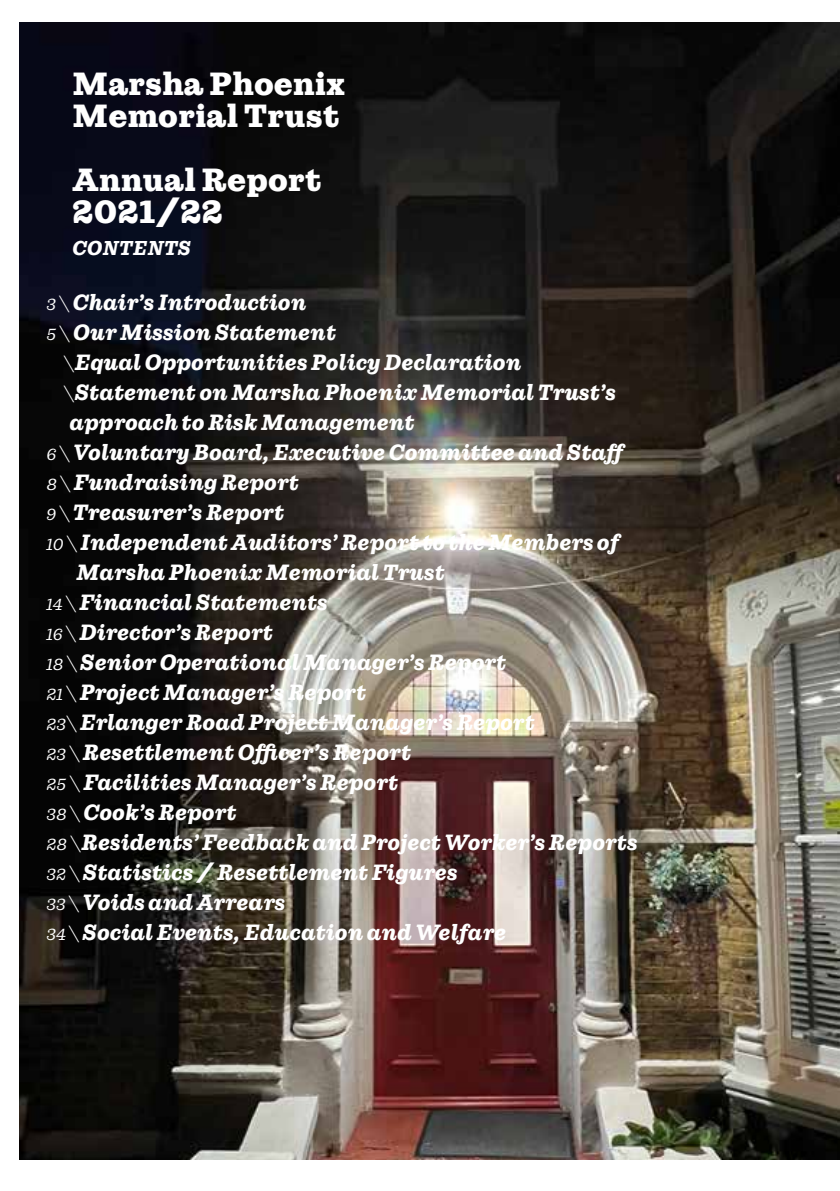
<style>
.page{position:relative;width:840px;height:1191px;background:#fff}
.page>*{position:absolute;margin:0;border:0;box-sizing:border-box;transform-origin:0 0}
.t1{font:800 32px/32px "Lagom";color:#fff}
.t2{font:italic 700 22px "Lagom";color:#fff}
.t3{font:italic 700 20px "Lagom";color:#fff}
.s1{font-weight:300;font-size:16px}
.s2{font-weight:200;font-style:normal;font-size:18px}
</style>
<div class="page">
<svg style="left:32px;top:1159px;width:20px;height:1px"></svg>
<img style="left:20px;top:23px;width:819px;height:1136px">
<h1 class="t1" style="left:72px;top:68px;width:274px">Marsha Phoenix<br>Memorial Trust</h1>
<h1 class="t1" style="left:72px;top:164px;width:251px">Annual Report<br>2021/22</h1>
<p class="t3" style="left:72px;top:236px;width:120px">CONTENTS</p>
<p class="t2" style="left:46px;top:288px;width:261px"><span class="s1">3</span> <span class="s2">\</span> Chair’s Introduction</p>
<p class="t2" style="left:46px;top:318px;width:291px"><span class="s1">5</span> <span class="s2">\</span> Our Mission Statement</p>
<p class="t2" style="left:63px;top:348px;width:459px"><span class="s2">\</span>Equal Opportunities Policy Declaration</p>
<p class="t2" style="left:63px;top:378px;width:554px"><span class="s2">\</span>Statement on Marsha Phoenix Memorial Trust’s</p>
<p class="t2" style="left:69px;top:408px;width:346px">approach to Risk Management</p>
<p class="t2" style="left:46px;top:438px;width:583px"><span class="s1">6</span> <span class="s2">\</span> Voluntary Board, Executive Committee and Staff</p>
<p class="t2" style="left:46px;top:468px;width:254px"><span class="s1">8</span> <span class="s2">\</span> Fundraising Report</p>
<p class="t2" style="left:46px;top:498px;width:239px"><span class="s1">9</span> <span class="s2">\</span> Treasurer’s Report</p>
<p class="t2" style="left:46px;top:528px;width:574px"><span class="s1">10</span> <span class="s2">\</span> Independent Auditors’ Report to the Members of</p>
<p class="t2" style="left:76px;top:558px;width:370px">Marsha Phoenix Memorial Trust</p>
<p class="t2" style="left:46px;top:588px;width:282px"><span class="s1">14</span> <span class="s2">\</span> Financial Statements</p>
<p class="t2" style="left:46px;top:618px;width:228px"><span class="s1">16</span> <span class="s2">\</span> Director’s Report</p>
<p class="t2" style="left:46px;top:648px;width:461px"><span class="s1">18</span> <span class="s2">\</span> Senior Operational Manager’s Report</p>
<p class="t2" style="left:46px;top:678px;width:321px"><span class="s1">21</span> <span class="s2">\</span> Project Manager’s Report</p>
<p class="t2" style="left:46px;top:708px;width:489px"><span class="s1">23</span><span class="s2">\</span> Erlanger Road Project Manager’s Report</p>
<p class="t2" style="left:46px;top:738px;width:366px"><span class="s1">23</span> <span class="s2">\</span> Resettlement Officer’s Report</p>
<p class="t2" style="left:46px;top:768px;width:353px"><span class="s1">25</span> <span class="s2">\</span> Facilities Manager’s Report</p>
<p class="t2" style="left:46px;top:798px;width:191px"><span class="s1">38</span> <span class="s2">\</span> Cook’s Report</p>
<p class="t2" style="left:46px;top:828px;width:592px"><span class="s1">28</span> <span class="s2">\</span>Residents’ Feedback and Project Worker’s Reports</p>
<p class="t2" style="left:46px;top:858px;width:412px"><span class="s1">32</span> <span class="s2">\</span> Statistics / Resettlement Figures</p>
<p class="t2" style="left:46px;top:888px;width:240px"><span class="s1">33</span> <span class="s2">\</span> Voids and Arrears</p>
<p class="t2" style="left:46px;top:918px;width:461px"><span class="s1">34</span> <span class="s2">\</span> Social Events, Education and Welfare</p>
</div>
